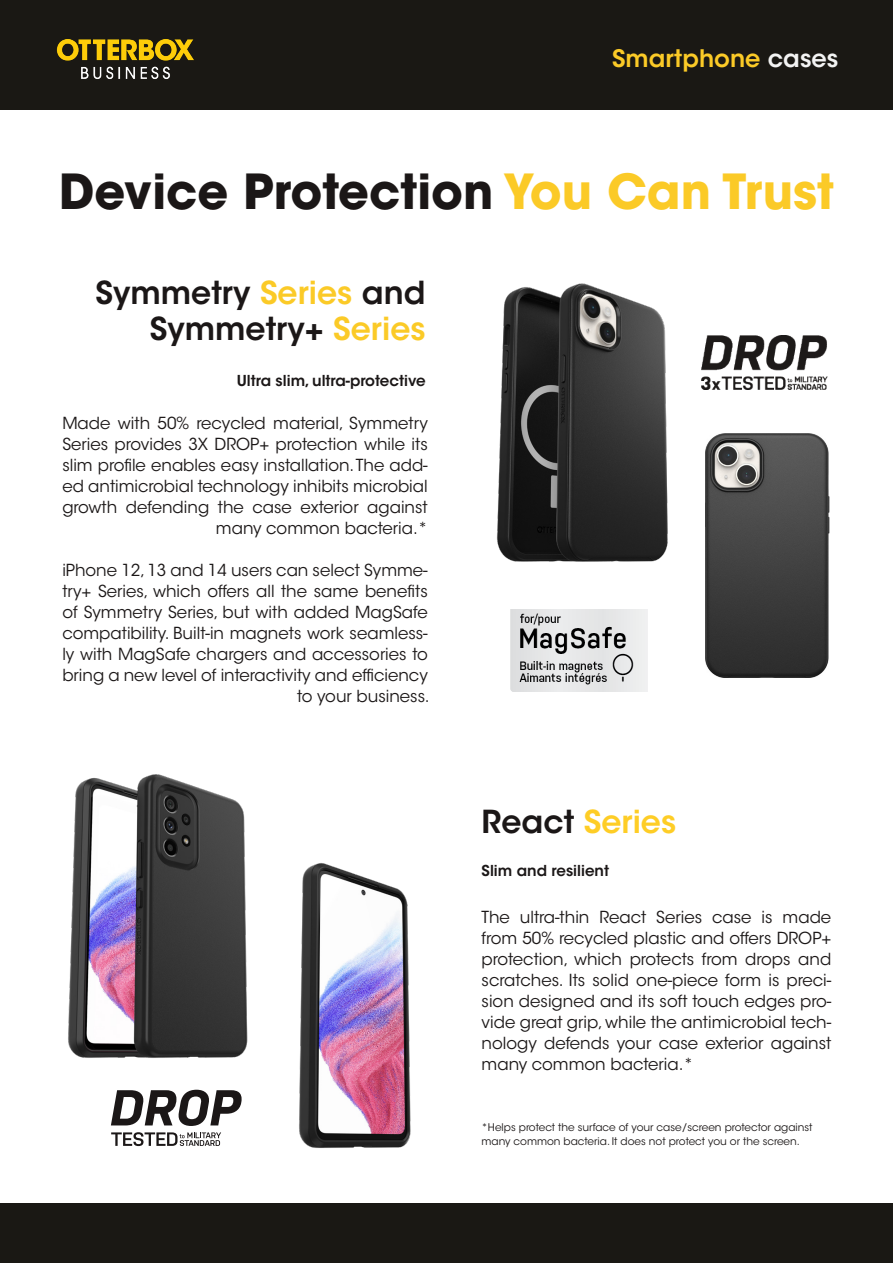
<style>
.page{position:relative;width:893px;height:1263px;background:#fff}
.page>*{position:absolute;margin:0;border:0;box-sizing:border-box;transform-origin:0 0}
.t1{font:700 48px "ITC Avant Garde Std";color:#1b1717}
.t2{font:600 31.5px/36px "ITC Avant Garde Std";color:#1b1717;text-align:right}
.t3{font:600 31.5px "ITC Avant Garde Std";color:#fecd26}
.t4{font:600 24px "ITC Avant Garde Std";color:#fbca27}
.t5{font:16.5px/21px "ITC Avant Garde Std";color:#1b1717;text-align:right}
.t6{font:600 15px "ITC Avant Garde Std";color:#1b1717}
.t7{font:10.5px/13.5px "ITC Avant Garde Std";color:#1b1717}
.s1{color:#f3f3f3}
.s2{color:#fbca27}
.s3{color:#1b1717}
</style>
<div class="page">
<div style="left:0;top:0;width:893px;height:109px;background:#1a1814"></div>
<img style="left:56px;top:39px;width:138px;height:40px">
<img style="left:496px;top:283px;width:172px;height:279px">
<img style="left:706px;top:434px;width:123px;height:244px">
<img style="left:511px;top:609px;width:137px;height:82px">
<div style="left:0;top:1203px;width:893px;height:60px;background:#1a1814"></div>
<img style="left:299px;top:863px;width:112px;height:285px">
<img style="left:68px;top:774px;width:180px;height:284px">
<svg style="left:111px;top:1090px;width:131px;height:36px"></svg>
<svg style="left:111px;top:1132px;width:110px;height:14px"></svg>
<img style="left:701px;top:335px;width:127px;height:54px">
<p class="t4" style="left:612px;top:43px;width:228px">Smartphone <span class="s1">cases</span></p>
<p class="t1" style="left:59px;top:160px;width:776px">Device Protection <span class="s2">You Can Trust</span></p>
<p class="t2" style="left:96px;top:274px;width:332px">Symmetry <span class="s2">Series</span> and<br>Symmetry+ <span class="s2">Series</span></p>
<p class="t6" style="left:237px;top:371px;width:190px">Ultra slim, ultra-protective</p>
<p class="t5" style="left:62px;top:413px;width:367px">Made with 50% recycled material, Symmetry Series provides 3X DROP+ protection while its slim profile enables easy installation. The add&shy;ed antimicrobial technology inhibits microbial growth defending the case exterior against many common bacteria.*</p>
<p class="t5" style="left:62px;top:560px;width:369px">iPhone 12, 13 and 14 users can select Symme&shy;try+ Series, which offers all the same benefits of Symmetry Series, but with added MagSafe compatibility. Built-in magnets work seamless&shy;ly with MagSafe chargers and accessories to bring a new level of interactivity and efficiency to your business.</p>
<p class="t3" style="left:482px;top:801px;width:196px"><span class="s3">React</span> Series</p>
<p class="t6" style="left:482px;top:861px;width:129px">Slim and resilient</p>
<p class="t5" style="left:482px;top:907px;width:351px;text-align:justify">The ultra-thin React Series case is made from 50% recycled plastic and offers DROP+ protection, which protects from drops and scratches. Its solid one-piece form is preci&shy;sion designed and its soft touch edges pro&shy;vide great grip, while the antimicrobial tech&shy;nology defends your case exterior against many common bacteria.*</p>
<p class="t7" style="left:482px;top:1121px;width:332px">*Helps protect the surface of your case/screen protector against many common bacteria. It does not protect you or the screen.</p>
</div>
